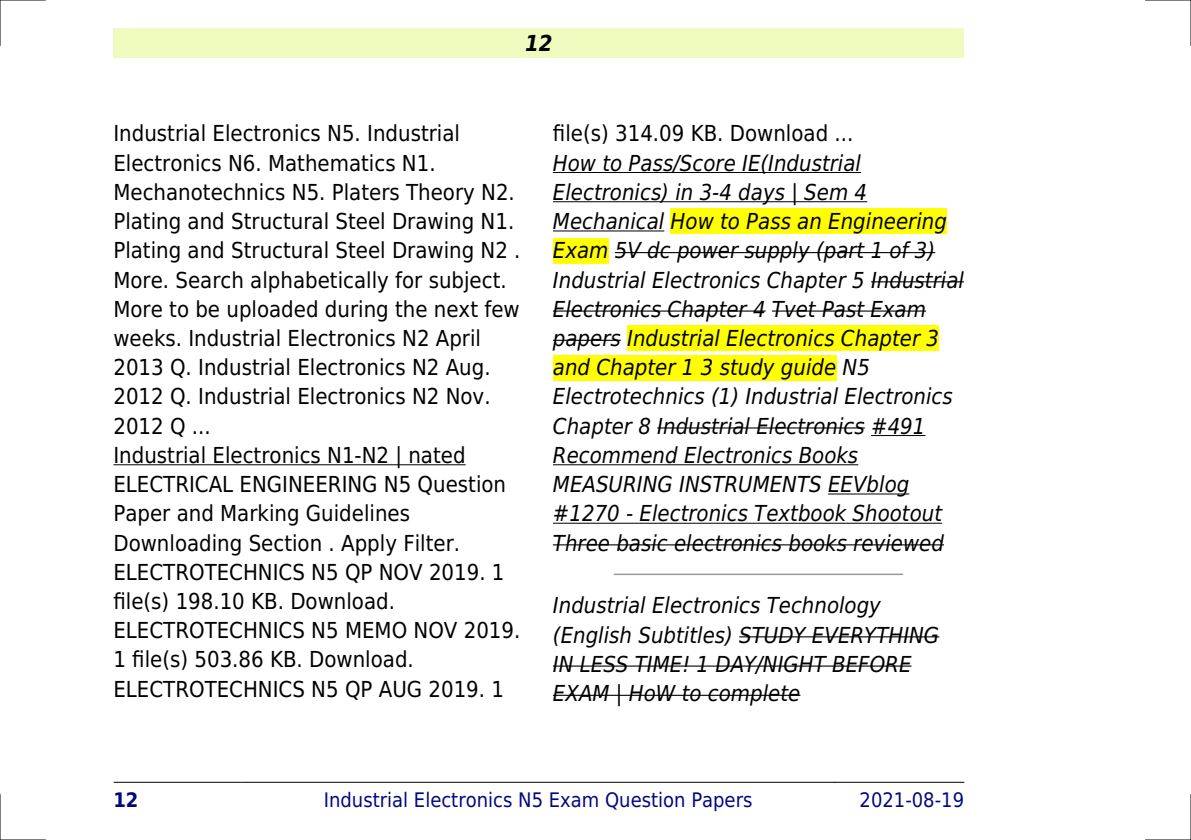
<style>
.page{position:relative;width:1191px;height:840px;background:#fff}
.page>*{position:absolute;margin:0;border:0;box-sizing:border-box;transform-origin:0 0}
.t1{font:22px/29.2px "DejaVu Sans Condensed";color:#000}
.t2{font:italic 22px/29.2px "DejaVu Sans Condensed";color:#000}
.t3{font:italic 700 22px "DejaVu Sans Condensed";color:#000}
.t4{font:20px "DejaVu Sans Condensed";color:#000880}
.t5{font:700 20px "DejaVu Sans Condensed";color:#000880}
</style>
<div class="page">
<div style="left:113px;top:28px;width:851px;height:30px;background:#effbbe"></div>
<hr style="left:114px;top:781px;width:127px;height:1px;background:#000">
<hr style="left:242px;top:781px;width:592px;height:1px;background:#000">
<hr style="left:835px;top:781px;width:129px;height:1px;background:#000">
<hr style="left:113px;top:464px;width:352px;height:1px;background:#000">
<hr style="left:553px;top:172px;width:308px;height:1px;background:#000">
<hr style="left:553px;top:201px;width:314px;height:1px;background:#000">
<hr style="left:553px;top:230px;width:111px;height:1px;background:#000">
<div style="left:670px;top:208px;width:277px;height:26px;background:#ff0"></div>
<div style="left:553px;top:238px;width:55px;height:25px;background:#ff0"></div>
<hr style="left:615px;top:252px;width:320px;height:1px;background:#000">
<hr style="left:871px;top:281px;width:93px;height:1px;background:#000">
<hr style="left:553px;top:310px;width:212px;height:1px;background:#000">
<hr style="left:772px;top:310px;width:154px;height:1px;background:#000">
<hr style="left:553px;top:339px;width:68px;height:1px;background:#000">
<div style="left:627px;top:325px;width:312px;height:26px;background:#ff0"></div>
<div style="left:553px;top:354px;width:283px;height:26px;background:#ff0"></div>
<hr style="left:657px;top:427px;width:207px;height:1px;background:#000">
<hr style="left:871px;top:435px;width:54px;height:1px;background:#000">
<hr style="left:553px;top:464px;width:305px;height:1px;background:#000">
<hr style="left:828px;top:493px;width:81px;height:1px;background:#000">
<hr style="left:553px;top:522px;width:389px;height:1px;background:#000">
<hr style="left:553px;top:544px;width:391px;height:1px;background:#000">
<hr style="left:614px;top:573px;width:288px;height:1px;background:#999">
<hr style="left:739px;top:636px;width:200px;height:1px;background:#000">
<hr style="left:553px;top:665px;width:358px;height:1px;background:#000">
<hr style="left:553px;top:694px;width:247px;height:1px;background:#000">
<hr style="left:0;top:0;width:45px;height:1px;background:#000">
<hr style="left:1145px;top:0;width:46px;height:1px;background:#000">
<hr style="left:0;top:839px;width:45px;height:1px;background:#000">
<hr style="left:1145px;top:839px;width:46px;height:1px;background:#000">
<hr style="left:0;top:0;width:1px;height:45px;background:#000">
<hr style="left:0;top:794px;width:1px;height:45px;background:#000">
<hr style="left:1190px;top:0;width:1px;height:45px;background:#000">
<hr style="left:1190px;top:794px;width:1px;height:45px;background:#000">
<p class="t3" style="left:525px;top:30px;width:29px">12</p>
<p class="t1" style="left:113px;top:119px;width:409px">Industrial Electronics N5. Industrial Electronics N6. Mathematics N1.<br>Mechanotechnics N5. Platers Theory N2.<br>Plating and Structural Steel Drawing N1.<br>Plating and Structural Steel Drawing N2 .<br>More. Search alphabetically for subject.<br>More to be uploaded during the next few weeks. Industrial Electronics N2 April 2013 Q. Industrial Electronics N2 Aug.<br>2012 Q. Industrial Electronics N2 Nov.<br>2012 Q ...<br>Industrial Electronics N1-N2 | nated ELECTRICAL ENGINEERING N5 Question Paper and Marking Guidelines Downloading Section . Apply Filter.<br>ELECTROTECHNICS N5 QP NOV 2019. 1 file(s) 198.10 KB. Download.<br>ELECTROTECHNICS N5 MEMO NOV 2019.<br>1 file(s) 503.86 KB. Download.<br>ELECTROTECHNICS N5 QP AUG 2019. 1</p>
<p class="t1" style="left:553px;top:119px;width:302px">file(s) 314.09 KB. Download ...</p>
<p class="t2" style="left:553px;top:148px;width:412px">How to Pass/Score IE(Industrial Electronics) in 3-4 days | Sem 4<br>Mechanical How to Pass an Engineering Exam 5V dc power supply (part 1 of 3)<br>Industrial Electronics Chapter 5 Industrial Electronics Chapter 4 Tvet Past Exam papers Industrial Electronics Chapter 3 and Chapter 1 3 study guide N5<br>Electrotechnics (1) Industrial Electronics Chapter 8 Industrial Electronics #491<br>Recommend Electronics Books MEASURING INSTRUMENTS EEVblog #1270 - Electronics Textbook Shootout Three basic electronics books reviewed</p>
<p class="t2" style="left:553px;top:590px;width:388px">Industrial Electronics Technology (English Subtitles) STUDY EVERYTHING<br>IN LESS TIME! 1 DAY/NIGHT BEFORE<br>EXAM | HoW to complete</p>
<p class="t5" style="left:113px;top:787px;width:27px">12</p>
<p class="t4" style="left:324px;top:787px;width:430px">Industrial Electronics N5 Exam Question Papers</p>
<p class="t4" style="left:859px;top:787px;width:106px">2021-08-19</p>
</div>
